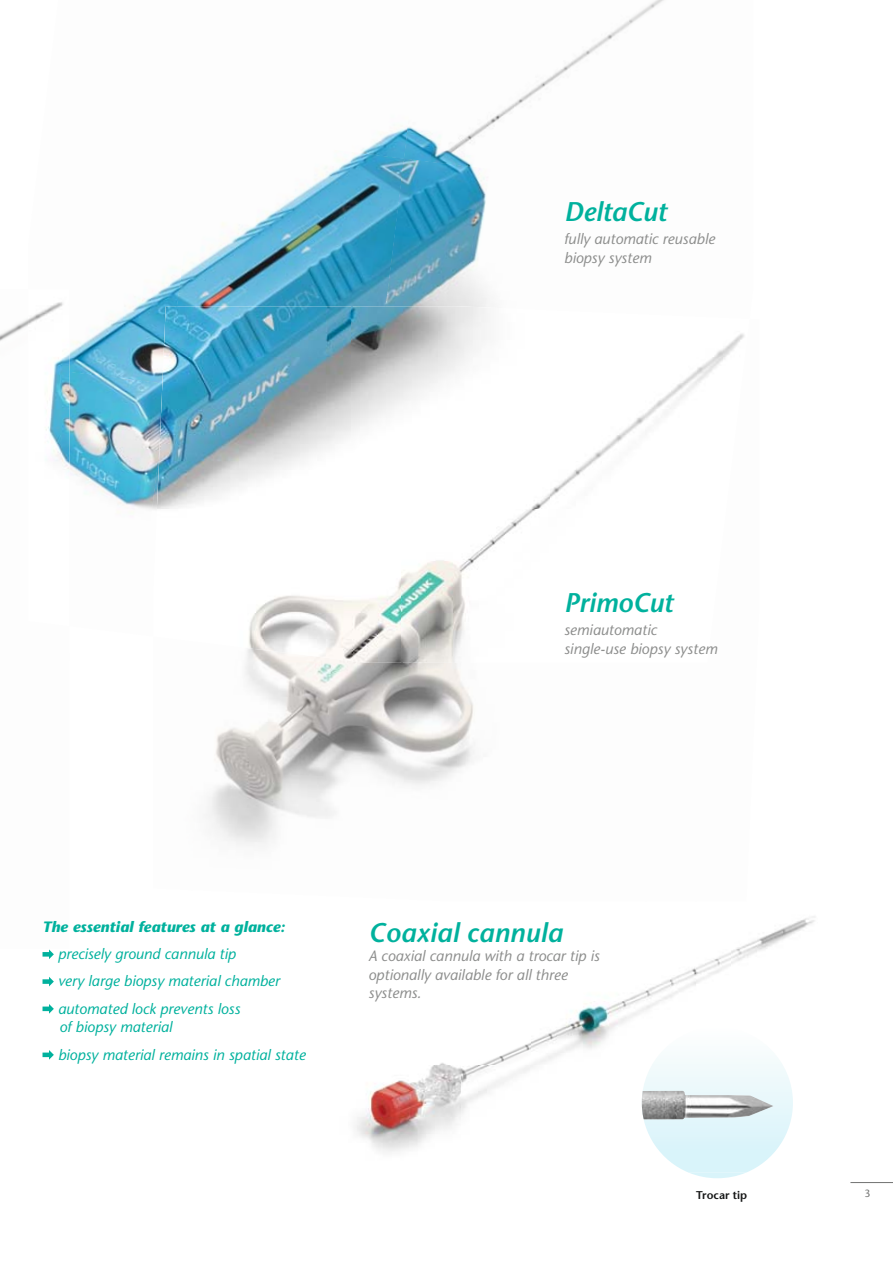
<style>
.page{position:relative;width:893px;height:1263px;background:#fff}
.page>*{position:absolute;margin:0;border:0;box-sizing:border-box;transform-origin:0 0}
.t1{font:italic 600 27px "Stone Sans";color:#00b19d}
.t2{font:italic 15px/18.8px "Stone Sans";color:#8d8e8d}
.t3{font:italic 15px/27.3px "Stone Sans";color:#00b19d}
.t4{font:italic 700 15px "Stone Sans";color:#00b19d}
.t5{font:600 11.25px "Stone Sans";color:#151616}
.t6{font:10.5px "Stone Sans";color:#727372}
</style>
<div class="page">
<img style="left:404px;top:39px;width:199px;height:119px">
<img style="left:603px;top:0;width:61px;height:44px">
<img style="left:186px;top:133px;width:218px;height:173px">
<img style="left:385px;top:158px;width:103px;height:148px">
<img style="left:69px;top:270px;width:117px;height:101px">
<img style="left:69px;top:371px;width:84px;height:142px">
<img style="left:136px;top:444px;width:17px;height:69px">
<img style="left:0;top:319px;width:28px;height:22px">
<img style="left:28px;top:302px;width:41px;height:170px">
<img style="left:206px;top:663px;width:268px;height:183px">
<img style="left:153px;top:306px;width:591px;height:204px">
<img style="left:246px;top:510px;width:289px;height:153px">
<svg style="left:689px;top:1172px;width:57px;height:6px"></svg>
<img style="left:643px;top:1058px;width:150px;height:114px">
<img style="left:642px;top:1091px;width:132px;height:29px">
<svg style="left:43px;top:949px;width:11px;height:10px"></svg>
<svg style="left:43px;top:977px;width:11px;height:9px"></svg>
<svg style="left:43px;top:1004px;width:11px;height:10px"></svg>
<svg style="left:43px;top:1050px;width:11px;height:10px"></svg>
<hr style="left:850px;top:1182px;width:43px;height:1px;background:#727372">
<h1 class="t1" style="left:564px;top:201px;width:104px">DeltaCut</h1>
<p class="t2" style="left:564px;top:231px;width:152px">fully automatic reusable biopsy system</p>
<h1 class="t1" style="left:564px;top:593px;width:110px">PrimoCut</h1>
<p class="t2" style="left:564px;top:622px;width:155px">semiautomatic single-use biopsy system</p>
<p class="t4" style="left:43px;top:921px;width:244px">The essential features at a glance:</p>
<p class="t3" style="left:58px;top:942px;width:223px">precisely ground cannula tip<br>very large biopsy material chamber automated lock prevents loss</p>
<p class="t3" style="left:58px;top:1015px;width:249px">of biopsy material<br>biopsy material remains in spatial state</p>
<h1 class="t1" style="left:369px;top:922px;width:195px">Coaxial cannula</h1>
<p class="t2" style="left:369px;top:948px;width:233px">A coaxial cannula with a trocar tip is optionally available for all three systems.</p>
<p class="t5" style="left:696px;top:1191px;width:52px">Trocar tip</p>
<p class="t6" style="left:864px;top:1189px;width:8px">3</p>
</div>
